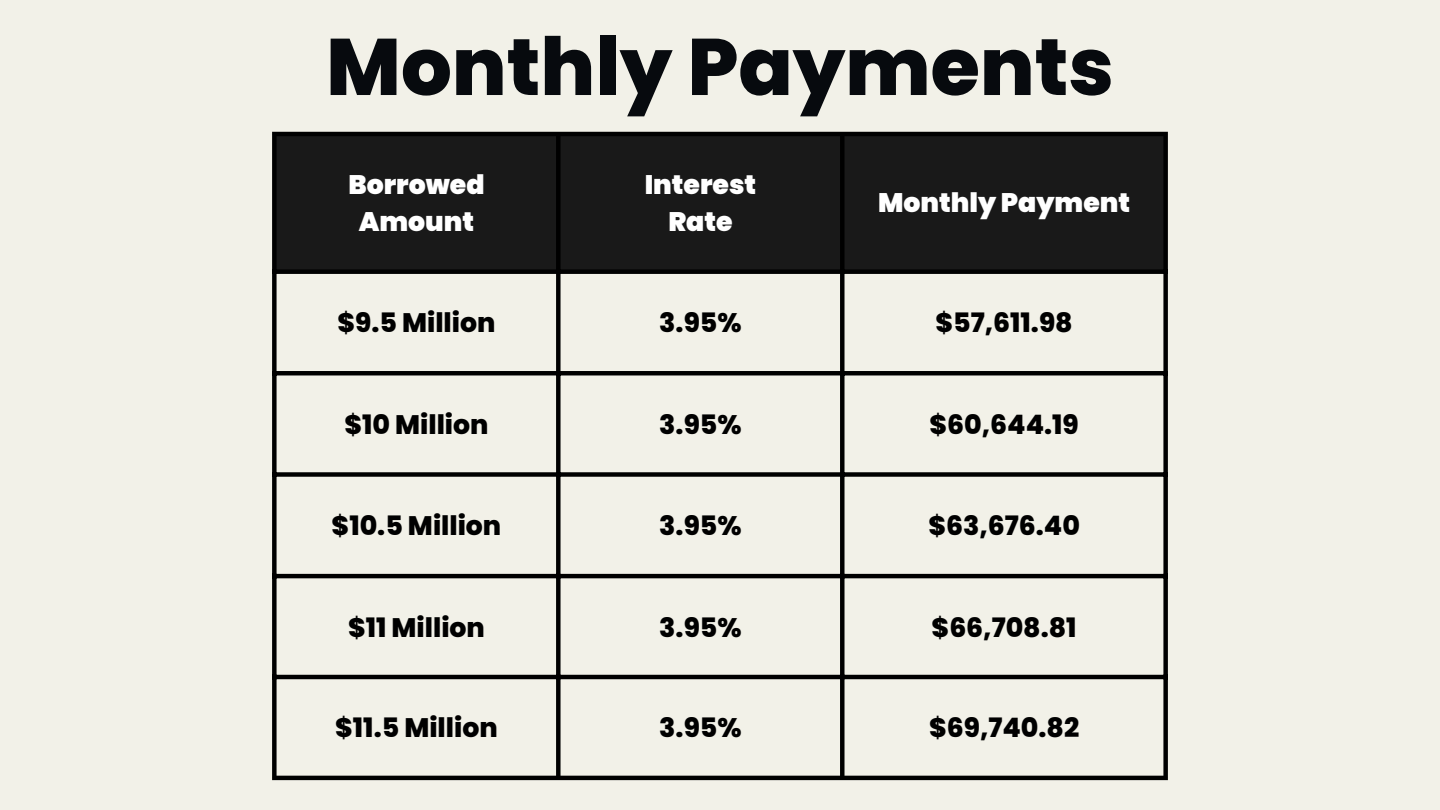
<style>
.page{position:relative;width:1440px;height:810px;background:#f2f1e8}
.page>*{position:absolute;margin:0;border:0;box-sizing:border-box;transform-origin:0 0}
.t1{font:800 80px "Poppins";color:#070a0e}
.t2{font:800 26.8px "Poppins";color:#000}
.t3{font:900 26.8px/36.8px "Poppins";color:#fff;text-align:center}
</style>
<div class="page">
<div style="left:277px;top:136px;width:886px;height:133px;background:#191919"></div>
<div style="left:272px;top:136px;width:5px;height:640px;background:#000"></div>
<div style="left:556px;top:136px;width:5px;height:640px;background:#000"></div>
<div style="left:840px;top:136px;width:5px;height:640px;background:#000"></div>
<div style="left:1163px;top:136px;width:5px;height:640px;background:#000"></div>
<hr style="left:272px;top:132px;width:896px;height:4px;background:#000">
<div style="left:272px;top:269px;width:896px;height:5px;background:#000"></div>
<hr style="left:272px;top:371px;width:896px;height:4px;background:#000">
<div style="left:272px;top:472px;width:896px;height:5px;background:#000"></div>
<hr style="left:272px;top:574px;width:896px;height:4px;background:#000">
<hr style="left:272px;top:675px;width:896px;height:4px;background:#000">
<hr style="left:272px;top:776px;width:896px;height:4px;background:#000">
<p class="t1" style="left:326px;top:11px;width:789px">Monthly Payments</p>
<p class="t3" style="left:348px;top:167px;width:138px">Borrowed<br>Amount</p>
<p class="t3" style="left:645px;top:167px;width:113px">Interest</p>
<p class="t3" style="left:668px;top:203px;width:66px">Rate</p>
<p class="t3" style="left:878px;top:184px;width:254px">Monthly Payment</p>
<p class="t2" style="left:338px;top:304px;width:159px">$9.5 Million</p>
<p class="t2" style="left:659px;top:304px;width:84px">3.95%</p>
<p class="t2" style="left:936px;top:304px;width:139px">$57,611.98</p>
<p class="t2" style="left:344px;top:406px;width:146px">$10 Million</p>
<p class="t2" style="left:659px;top:406px;width:84px">3.95%</p>
<p class="t2" style="left:930px;top:406px;width:151px">$60,644.19</p>
<p class="t2" style="left:332px;top:507px;width:171px">$10.5 Million</p>
<p class="t2" style="left:659px;top:507px;width:84px">3.95%</p>
<p class="t2" style="left:928px;top:507px;width:153px">$63,676.40</p>
<p class="t2" style="left:348px;top:608px;width:138px">$11 Million</p>
<p class="t2" style="left:659px;top:608px;width:84px">3.95%</p>
<p class="t2" style="left:932px;top:608px;width:147px">$66,708.81</p>
<p class="t2" style="left:335px;top:709px;width:164px">$11.5 Million</p>
<p class="t2" style="left:659px;top:709px;width:84px">3.95%</p>
<p class="t2" style="left:929px;top:709px;width:152px">$69,740.82</p>
</div>
